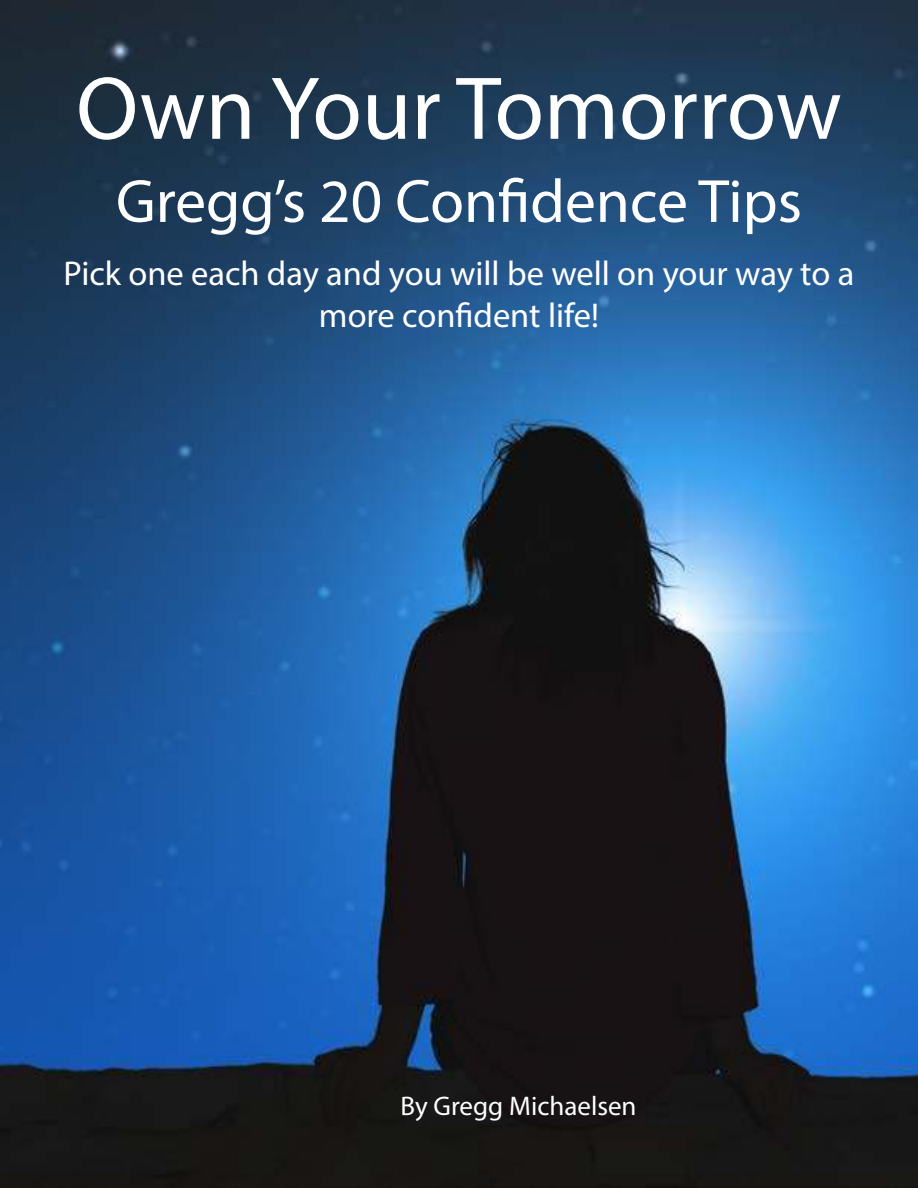
<style>
.page{position:relative;width:918px;height:1188px;background:#fff}
.page>*{position:absolute;margin:0;border:0;box-sizing:border-box;transform-origin:0 0}
.t1{font:90px "Myriad Pro";color:#fff}
.t2{font:61.5px "Myriad Pro";color:#fff}
.t3{font:34.5px/41.4px "Myriad Pro";color:#fff;text-align:center}
.t4{font:27px "Myriad Hebrew";color:#fff}
</style>
<div class="page">
<img style="left:0;top:0;width:918px;height:1188px">
<h1 class="t1" style="left:76px;top:74px;width:767px">Own Your Tomorrow</h1>
<h2 class="t2" style="left:116px;top:178px;width:688px">Gregg’s 20 Confidence Tips</h2>
<p class="t3" style="left:64px;top:256px;width:792px">Pick one each day and you will be well on your way to a more confident life!</p>
<p class="t4" style="left:400px;top:1096px;width:238px">By Gregg Michaelsen</p>
</div>
